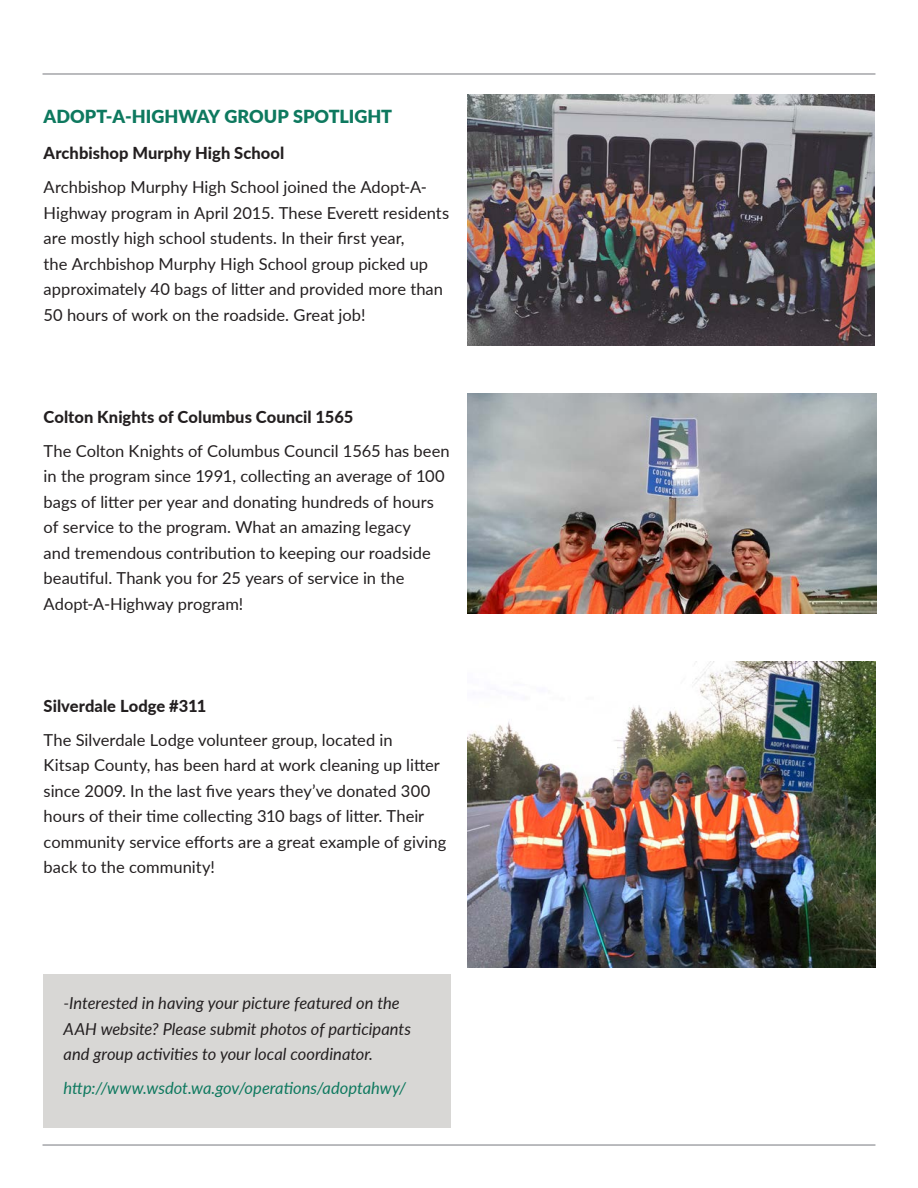
<style>
.page{position:relative;width:918px;height:1188px;background:#fff}
.page>*{position:absolute;margin:0;border:0;box-sizing:border-box;transform-origin:0 0}
.Subhead{font:900 18px "Lato";color:#0e795f}
.Paragraph_Body_Style{font:16.5px/25.5px "Lato";color:#231f20}
.Paragraph_Body_Style-2{font:italic 16.5px/25.5px "Lato";color:#231f20}
.Paragraph_Body_Style-3{font:800 16.5px "Lato";letter-spacing:.005em;color:#231f20}
.Paragraph_Body_Style-4{font:italic 16.5px "Lato";color:#0e795f}
</style>
<div class="page">
<div style="left:43px;top:975px;width:407px;height:153px;background:#d8d7d5"></div>
<img style="left:468px;top:95px;width:407px;height:250px">
<img style="left:468px;top:393px;width:408px;height:220px">
<hr style="left:43px;top:73px;width:832px;height:2px;background:#a4a5a9">
<hr style="left:43px;top:1144px;width:832px;height:2px;background:#a4a5a9">
<img style="left:468px;top:661px;width:407px;height:306px">
<p class="Subhead" style="left:44px;top:103px;width:350px">ADOPT-A-HIGHWAY GROUP SPOTLIGHT</p>
<p class="Paragraph_Body_Style-3" style="left:44px;top:141px;width:242px">Archbishop Murphy High School</p>
<p class="Paragraph_Body_Style" style="left:44px;top:174px;width:407px">Archbishop Murphy High School joined the Adopt-A-Highway program in April 2015. These Everett residents are mostly high school students. In their first year,<br>the Archbishop Murphy High School group picked up approximately 40 bags of litter and provided more than 50 hours of work on the roadside. Great job!</p>
<p class="Paragraph_Body_Style-3" style="left:44px;top:404px;width:311px">Colton Knights of Columbus Council 1565</p>
<p class="Paragraph_Body_Style" style="left:44px;top:437px;width:408px">The Colton Knights of Columbus Council 1565 has been in the program since 1991, collecting an average of 100 bags of litter per year and donating hundreds of hours of service to the program. What an amazing legacy<br>and tremendous contribution to keeping our roadside beautiful. Thank you for 25 years of service in the Adopt-A-Highway program!</p>
<p class="Paragraph_Body_Style-3" style="left:44px;top:694px;width:164px">Silverdale Lodge #311</p>
<p class="Paragraph_Body_Style" style="left:44px;top:726px;width:404px">The Silverdale Lodge volunteer group, located in<br>Kitsap County, has been hard at work cleaning up litter since 2009. In the last five years they’ve donated 300 hours of their time collecting 310 bags of litter. Their community service efforts are a great example of giving back to the community!</p>
<p class="Paragraph_Body_Style-2" style="left:64px;top:990px;width:349px">-Interested in having your picture featured on the<br>AAH website? Please submit photos of participants and group activities to your local coordinator.</p>
<p class="Paragraph_Body_Style-4" style="left:64px;top:1077px;width:344px">http://www.wsdot.wa.gov/operations/adoptahwy/</p>
</div>
